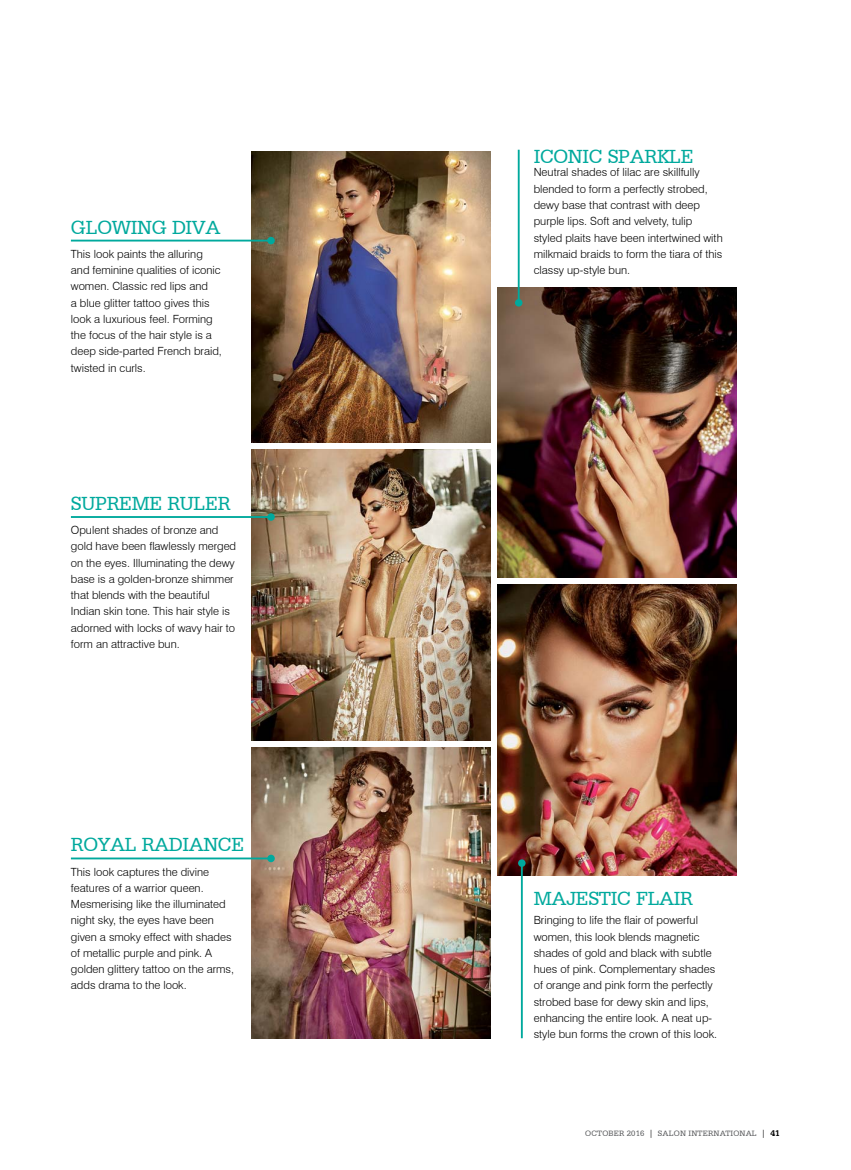
<style>
.page{position:relative;width:851px;height:1170px;background:#fff}
.page>*{position:absolute;margin:0;border:0;box-sizing:border-box;transform-origin:0 0}
.t1{font:20px "Serifa BT";letter-spacing:-.02em;color:#00a99d}
.t2{font:300 11.25px/16.2px "Swiss 721 BT";color:#000}
.t3{font:8.12px "Serifa BT";letter-spacing:.02em;color:#58595b}
.s1{color:#000}
.s2{font-weight:700;font-size:8.75px;color:#000}
</style>
<div class="page">
<img style="left:252px;top:152px;width:238px;height:290px">
<img style="left:497px;top:287px;width:239px;height:290px">
<img style="left:497px;top:585px;width:239px;height:290px">
<img style="left:252px;top:747px;width:238px;height:291px">
<img style="left:252px;top:449px;width:238px;height:291px">
<hr style="left:521px;top:863px;width:1px;height:175px;background:#00a99d">
<div style="left:518px;top:859px;width:7px;height:7px;background:#00a99d;border-radius:50%"></div>
<hr style="left:517px;top:150px;width:2px;height:153px;background:#00a99d">
<div style="left:515px;top:299px;width:7px;height:7px;background:#00a99d;border-radius:50%"></div>
<hr style="left:71px;top:240px;width:200px;height:1px;background:#00a99d">
<div style="left:267px;top:237px;width:8px;height:7px;background:#00a99d;border-radius:50%"></div>
<hr style="left:71px;top:516px;width:200px;height:2px;background:#00a99d">
<div style="left:267px;top:513px;width:8px;height:7px;background:#00a99d;border-radius:50%"></div>
<hr style="left:71px;top:857px;width:200px;height:2px;background:#00a99d">
<div style="left:267px;top:854px;width:8px;height:8px;background:#00a99d;border-radius:50%"></div>
<h1 class="t1" style="left:71px;top:215px;width:151px">GLOWING DIVA</h1>
<p class="t2" style="left:71px;top:245px;width:152px">This look paints the alluring and feminine qualities of iconic women. Classic red lips and<br>a blue glitter tattoo gives this look a luxurious feel. Forming the focus of the hair style is a deep side-parted French braid, twisted in curls.</p>
<h1 class="t1" style="left:71px;top:491px;width:161px">SUPREME RULER</h1>
<p class="t2" style="left:71px;top:522px;width:167px">Opulent shades of bronze and gold have been awlessly merged on the eyes. Illuminating the dewy base is a golden-bronze shimmer that blends with the beautiful<br>Indian skin tone. This hair style is adorned with locks of wavy hair to form an attractive bun.</p>
<h1 class="t1" style="left:71px;top:832px;width:175px">ROYAL RADIANCE</h1>
<p class="t2" style="left:71px;top:863px;width:165px">This look captures the divine features of a warrior queen.<br>Mesmerising like the illuminated night sky, the eyes have been given a smoky effect with shades of metallic purple and pink. A golden glittery tattoo on the arms, adds drama to the look.</p>
<h1 class="t1" style="left:533px;top:144px;width:161px">ICONIC SPARKLE</h1>
<p class="t2" style="left:533px;top:164px;width:190px">Neutral shades of lilac are skillfully blended to form a perfectly strobed, dewy base that contrast with deep purple lips. Soft and velvety, tulip styled plaits have been intertwined with milkmaid braids to form the tiara of this classy up-style bun.</p>
<h1 class="t1" style="left:533px;top:886px;width:161px">MAJESTIC FLAIR</h1>
<p class="t2" style="left:533px;top:912px;width:185px">Bringing to life the air of powerful women, this look blends magnetic shades of gold and black with subtle hues of pink. Complementary shades of orange and pink form the perfectly strobed base for dewy skin and lips, enhancing the entire look. A neat up&shy;style bun forms the crown of this look.</p>
<p class="t3" style="left:585px;top:1128px;width:196px">OCTOBER 2016 <span class="s1">|</span> SALON INTERNATIONAL <span class="s1">|</span> <span class="s2">41</span></p>
</div>
